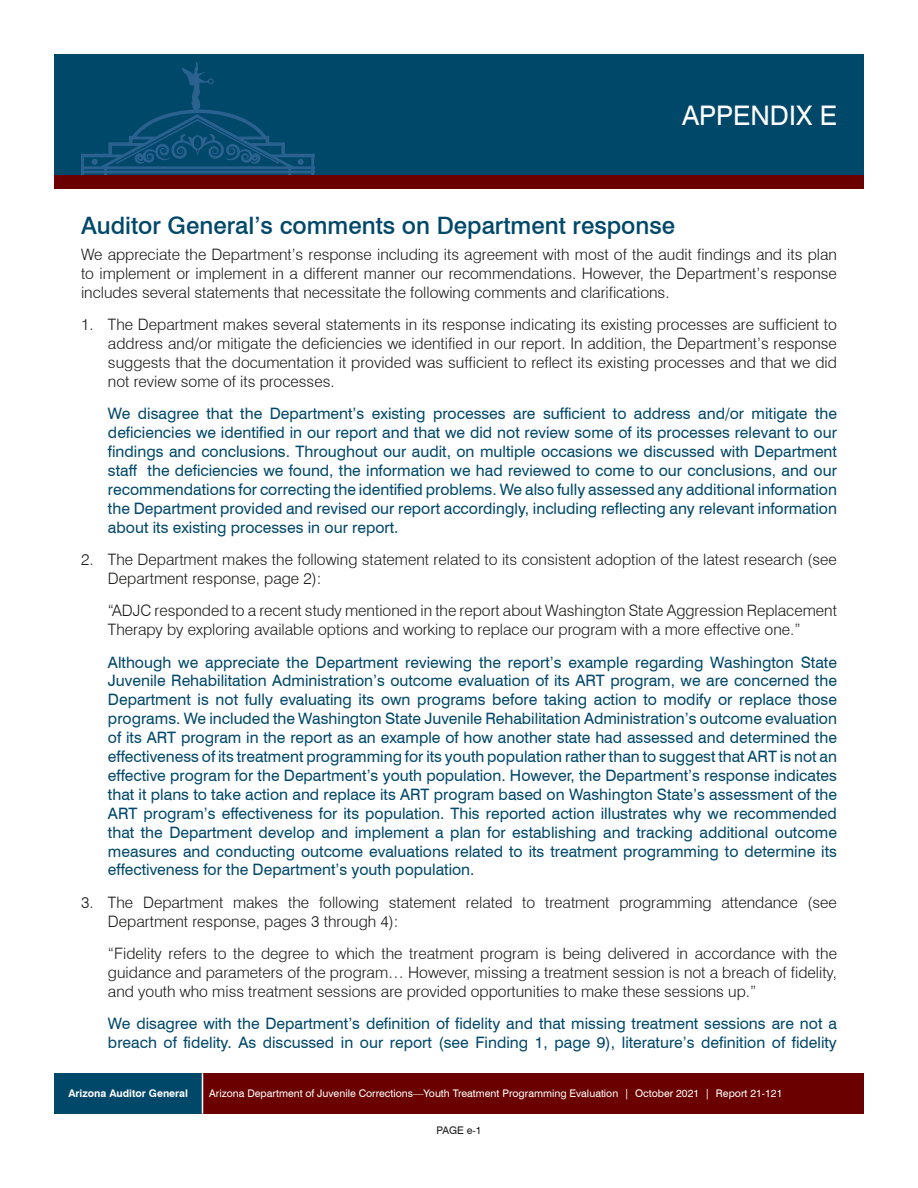
<style>
.page{position:relative;width:918px;height:1188px;background:#fff}
.page>*{position:absolute;margin:0;border:0;box-sizing:border-box;transform-origin:0 0}
.t1{font:27px "Swiss 721 BT";color:#fff}
.t2{font:500 24px "Swiss 721 BT";color:#00486a}
.t3{font:15.75px/18.9px "Swiss 721 BT";color:#00486a;text-align:justify}
.t4{font:300 15.75px/18.9px "Swiss 721 BT";color:#1c1b1a;text-align:justify}
.t5{font:10.5px "Swiss 721 BT";color:#fff}
.t6{font:700 10.5px "Swiss 721 BT";color:#fff}
.t7{font:10.5px "Swiss 721 BT";color:#1c1b1a}
</style>
<div class="page">
<div style="left:54px;top:54px;width:810px;height:122px;background:#00486a"></div>
<div style="left:54px;top:176px;width:810px;height:13px;background:#6a0000"></div>
<svg style="left:81px;top:62px;width:233px;height:112px"></svg>
<div style="left:54px;top:1073px;width:148px;height:41px;background:#00486a"></div>
<div style="left:202px;top:1073px;width:662px;height:41px;background:#6a0000"></div>
<hr style="left:202px;top:1073px;width:1px;height:41px;background:#fff">
<h1 class="t1" style="left:682px;top:99px;width:156px">APPENDIX E</h1>
<h2 class="t2" style="left:81px;top:211px;width:596px">Auditor General’s comments on Department response</h2>
<p class="t4" style="left:81px;top:245px;width:758px">We appreciate the Department’s response including its agreement with most of the audit findings and its plan to implement or implement in a different manner our recommendations. However, the Department’s response includes several statements that necessitate the following comments and clarifications.</p>
<p class="t4" style="left:108px;top:315px;width:731px;text-indent:-27px">1. The Department makes several statements in its response indicating its existing processes are sufficient to address and/or mitigate the deficiencies we identified in our report. In addition, the Department’s response suggests that the documentation it provided was sufficient to reflect its existing processes and that we did not review some of its processes.</p>
<p class="t3" style="left:108px;top:404px;width:731px">We disagree that the Department’s existing processes are sufficient to address and/or mitigate the deficiencies we identified in our report and that we did not review some of its processes relevant to our findings and conclusions. Throughout our audit, on multiple occasions we discussed with Department staff the deficiencies we found, the information we had reviewed to come to our conclusions, and our recommendations for correcting the identified problems. We also fully assessed any additional information the Department provided and revised our report accordingly, including reflecting any relevant information about its existing processes in our report.</p>
<p class="t4" style="left:108px;top:550px;width:730px;text-indent:-27px">2. The Department makes the following statement related to its consistent adoption of the latest research (see<br>Department response, page 2):</p>
<p class="t4" style="left:108px;top:601px;width:731px">“ADJC responded to a recent study mentioned in the report about Washington State Aggression Replacement<br>Therapy by exploring available options and working to replace our program with a more effective one.”</p>
<p class="t3" style="left:108px;top:652px;width:731px">Although we appreciate the Department reviewing the report’s example regarding Washington State Juvenile Rehabilitation Administration’s outcome evaluation of its ART program, we are concerned the Department is not fully evaluating its own programs before taking action to modify or replace those programs. We included the Washington State Juvenile Rehabilitation Administration’s outcome evaluation of its ART program in the report as an example of how another state had assessed and determined the effectiveness of its treatment programming for its youth population rather than to suggest that ART is not an effective program for the Department’s youth population. However, the Department’s response indicates that it plans to take action and replace its ART program based on Washington State’s assessment of the ART program’s effectiveness for its population. This reported action illustrates why we recommended that the Department develop and implement a plan for establishing and tracking additional outcome measures and conducting outcome evaluations related to its treatment programming to determine its effectiveness for the Department’s youth population.</p>
<p class="t4" style="left:108px;top:893px;width:730px;text-indent:-27px">3. The Department makes the following statement related to treatment programming attendance (see<br>Department response, pages 3 through 4):</p>
<p class="t4" style="left:108px;top:944px;width:731px">“Fidelity refers to the degree to which the treatment program is being delivered in accordance with the guidance and parameters of the program… However, missing a treatment session is not a breach of fidelity, and youth who miss treatment sessions are provided opportunities to make these sessions up.”</p>
<p class="t3" style="left:108px;top:1014px;width:730px">We disagree with the Department’s definition of fidelity and that missing treatment sessions are not a breach of fidelity. As discussed in our report (see Finding 1, page 9), literature’s definition of fidelity</p>
<p class="t6" style="left:68px;top:1087px;width:121px">Arizona Auditor General</p>
<p class="t5" style="left:247px;top:1087px;width:575px">Arizona Department of Juvenile Corrections—Youth Treatment Programming Evaluation | October 2021 | Report 21-121</p>
<p class="t7" style="left:437px;top:1124px;width:46px">PAGE e-1</p>
<p class="t5" style="left:209px;top:1087px;width:575px">Arizona Department of Juvenile Corrections—Youth Treatment Programming Evaluation | October 2021 | Report 21-121</p>
</div>
